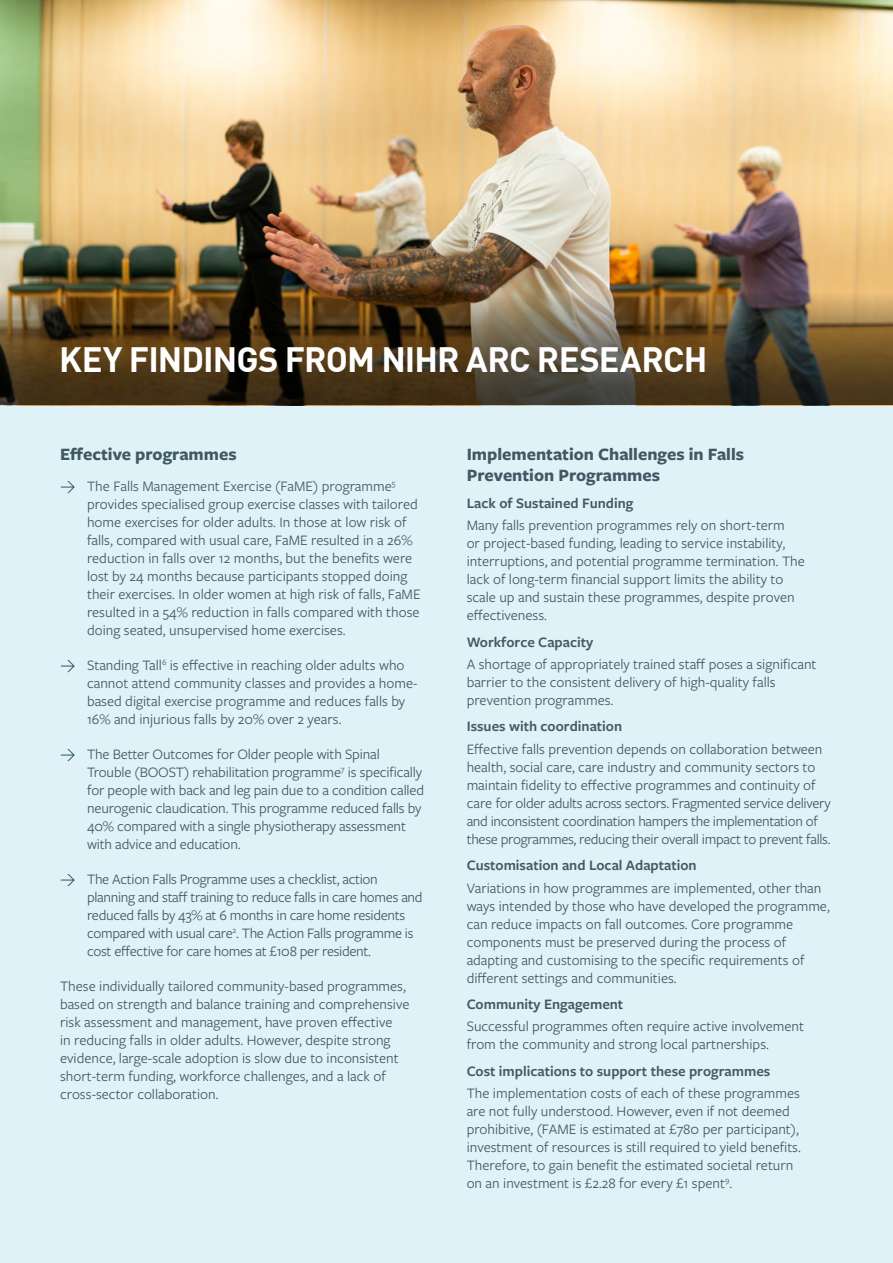
<style>
.page{position:relative;width:893px;height:1263px;background:#dff2f7}
.page>*{position:absolute;margin:0;border:0;box-sizing:border-box;transform-origin:0 0}
.Heading_-_Blue{font:700 34.5px "DINOT";letter-spacing:-.025em;color:#fff}
.Subheading{font:700 18px/21.6px "Freight Sans Pro";color:#405965}
.arrow{font:15px/18px "Freight Sans Pro";color:#405965}
.Body{font:15px/18px "Freight Sans Pro";color:#405965}
.Body-2{font:15px/18px "Freight Sans Pro";letter-spacing:-.02em;color:#405965}
.arrow-2{font:15px/18px "Freight Sans Pro";letter-spacing:-.02em;color:#405965}
.Body-3{font:600 15px "Freight Sans Pro";color:#405965}
.s1{font-family:"DINOT";font-weight:300;color:#01304a}
</style>
<div class="page">
<img style="left:0;top:0;width:893px;height:276px">
<img style="left:0;top:276px;width:893px;height:129px">
<h2 class="Heading_-_Blue" style="left:59px;top:333px;width:650px">KEY FINDINGS FROM NIHR ARC RESEARCH</h2>
<h3 class="Subheading" style="left:60px;top:442px;width:178px">Effective programmes</h3>
<p class="arrow" style="left:87px;top:476px;width:335px;text-indent:-27px"><span class="s1">→</span> The Falls Management Exercise (FaME) programme<sup>5 </sup>provides specialised group exercise classes with tailored home exercises for older adults. In those at low risk of falls, compared with usual care, FaME resulted in a 26% reduction in falls over 12 months, but the benefits were lost by 24 months because participants stopped doing their exercises. In older women at high risk of falls, FaME resulted in a 54% reduction in falls compared with those doing seated, unsupervised home exercises.</p>
<p class="arrow" style="left:87px;top:655px;width:332px;text-indent:-27px"><span class="s1">→</span> Standing Tall<sup>6</sup> is effective in reaching older adults who cannot attend community classes and provides a home&shy;based digital exercise programme and reduces falls by 16% and injurious falls by 20% over 2 years.</p>
<p class="arrow" style="left:87px;top:744px;width:339px;text-indent:-27px"><span class="s1">→</span> The Better Outcomes for Older people with Spinal Trouble (BOOST) rehabilitation programme<sup>7</sup> is specifically for people with back and leg pain due to a condition called neurogenic claudication. This programme reduced falls by 40% compared with a single physiotherapy assessment with advice and education.</p>
<p class="arrow-2" style="left:87px;top:869px;width:337px;text-indent:-27px"><span class="s1">→</span> The Action Falls Programme uses a checklist, action planning and staff training to reduce falls in care homes and reduced falls by 43% at 6 months in care home residents compared with usual care<sup>2</sup>. The Action Falls programme is cost effective for care homes at £108 per resident.</p>
<p class="arrow" style="left:60px;top:976px;width:351px">These individually tailored community-based programmes, based on strength and balance training and comprehensive risk assessment and management, have proven effective<br>in reducing falls in older adults. However, despite strong evidence, large-scale adoption is slow due to inconsistent short-term funding, workforce challenges, and a lack of cross-sector collaboration.</p>
<h3 class="Subheading" style="left:467px;top:442px;width:279px">Implementation Challenges in Falls<br>Prevention Programmes</h3>
<p class="Body-3" style="left:467px;top:493px;width:168px">Lack of Sustained Funding</p>
<p class="Body" style="left:467px;top:516px;width:340px">Many falls prevention programmes rely on short-term<br>or project-based funding, leading to service instability, interruptions, and potential programme termination. The lack of long-term financial support limits the ability to scale up and sustain these programmes, despite proven effectiveness.</p>
<p class="Body-3" style="left:467px;top:632px;width:128px">Workforce Capacity</p>
<p class="Body" style="left:467px;top:654px;width:351px">A shortage of appropriately trained staff poses a significant barrier to the consistent delivery of high-quality falls prevention programmes.</p>
<p class="Body-3" style="left:467px;top:716px;width:157px">Issues with coordination</p>
<p class="Body-2" style="left:467px;top:739px;width:366px">Effective falls prevention depends on collaboration between health, social care, care industry and community sectors to maintain fidelity to effective programmes and continuity of care for older adults across sectors. Fragmented service delivery and inconsistent coordination hampers the implementation of these programmes, reducing their overall impact to prevent falls.</p>
<p class="Body-3" style="left:467px;top:855px;width:231px">Customisation and Local Adaptation</p>
<p class="Body" style="left:467px;top:878px;width:365px">Variations in how programmes are implemented, other than ways intended by those who have developed the programme, can reduce impacts on fall outcomes. Core programme components must be preserved during the process of adapting and customising to the specific requirements of different settings and communities.</p>
<p class="Body-3" style="left:467px;top:994px;width:158px">Community Engagement</p>
<p class="Body" style="left:467px;top:1017px;width:339px">Successful programmes often require active involvement from the community and strong local partnerships.</p>
<p class="Body-3" style="left:467px;top:1061px;width:305px">Cost implications to support these programmes</p>
<p class="Body" style="left:467px;top:1083px;width:336px">The implementation costs of each of these programmes are not fully understood. However, even if not deemed prohibitive, (FAME is estimated at £780 per participant), investment of resources is still required to yield benefits.<br>Therefore, to gain benefit the estimated societal return on an investment is £2.28 for every £1 spent<sup>9</sup>.</p>
</div>
